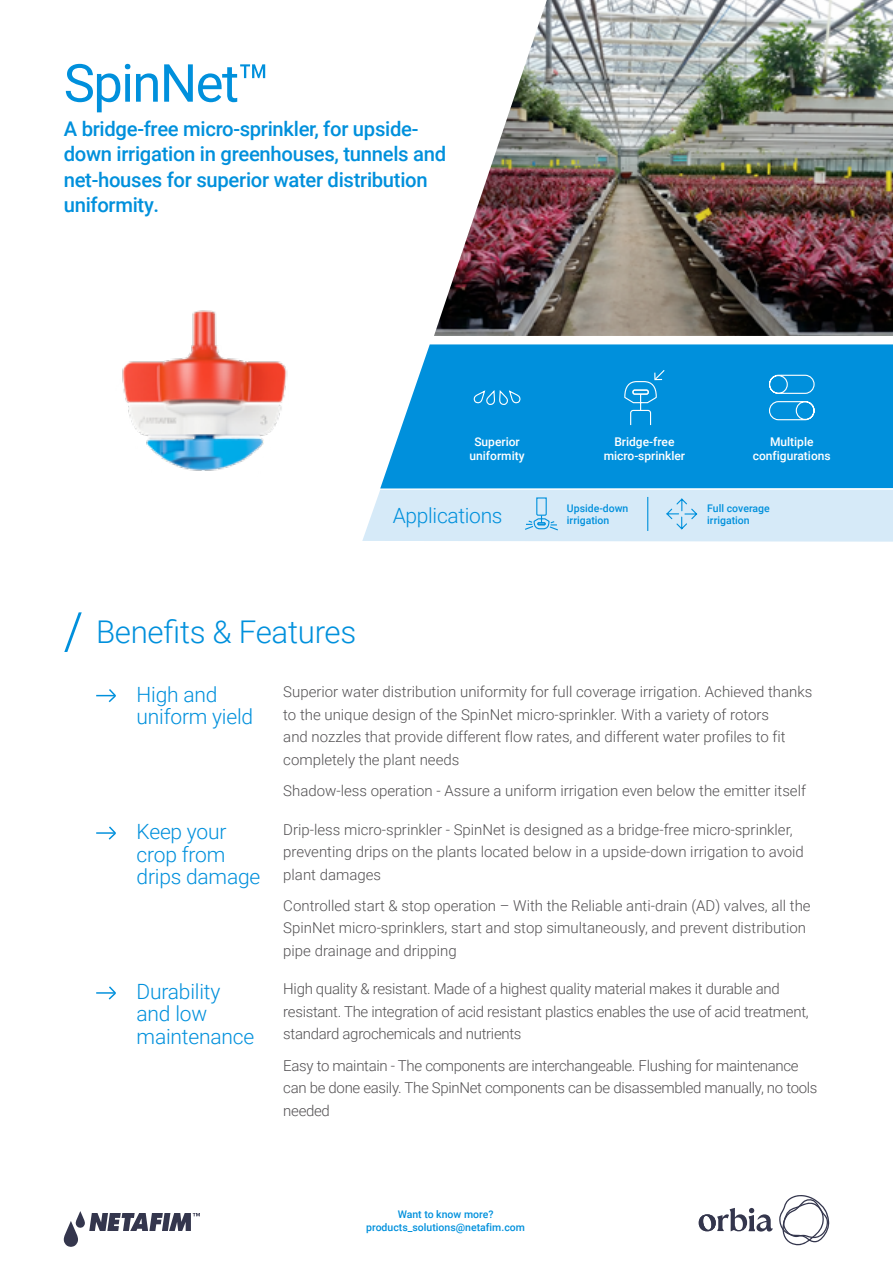
<style>
.page{position:relative;width:893px;height:1263px;background:#fff}
.page>*{position:absolute;margin:0;border:0;box-sizing:border-box;transform-origin:0 0}
.Product_name{font:52.5px "Roboto";letter-spacing:-.03em;color:#0090dc}
.headline_main_featur{font:300 31.35px "Roboto";letter-spacing:-.01em;color:#0090dc}
.sub-headline_main_fe{font:300 21px/22.5px "Roboto";letter-spacing:-.01em;color:#0090dc}
.product_description{font:500 20.25px/25.5px "Roboto";letter-spacing:-.015em;color:#0090dc}
.regular{font:300 15px/22.5px "Roboto";color:#535153}
.regular-2{font:300 15px/22.5px "Roboto";letter-spacing:-.02em;color:#535153}
.features_bullets{font:500 12px/13.5px "Roboto";color:#fff;text-align:center}
.applications_subject{font:500 10.5px/12px "Roboto";color:#0090dc}
.t1{font:300 10.5px "Roboto";color:#0090dc}
.s1{font-weight:500}
.s2{color:#62686d}
</style>
<div class="page">
<img style="left:434px;top:0;width:459px;height:336px">
<div style="left:380px;top:344px;width:513px;height:144px;background:#0090dc"></div>
<svg style="left:473px;top:361px;width:48px;height:45px;background:#1197de"></svg>
<svg style="left:624px;top:369px;width:42px;height:57px;background:#1a9bdf"></svg>
<svg style="left:768px;top:374px;width:47px;height:47px;background:#26a0e1"></svg>
<svg style="left:64px;top:612px;width:18px;height:40px"></svg>
<svg style="left:96px;top:689px;width:20px;height:14px"></svg>
<svg style="left:96px;top:826px;width:20px;height:14px"></svg>
<svg style="left:96px;top:986px;width:20px;height:14px"></svg>
<img style="left:122px;top:310px;width:166px;height:161px">
<div style="left:362px;top:490px;width:531px;height:52px;background:#d6eaf8"></div>
<svg style="left:63px;top:1211px;width:137px;height:36px"></svg>
<svg style="left:699px;top:1208px;width:74px;height:23px"></svg>
<svg style="left:779px;top:1195px;width:51px;height:51px"></svg>
<p class="Product_name" style="left:64px;top:46px;width:208px">SpinNet™</p>
<p class="product_description" style="left:64px;top:115px;width:384px">A bridge-free micro-sprinkler, for upside&shy;down irrigation in greenhouses, tunnels and net-houses for superior water distribution uniformity.</p>
<p class="features_bullets" style="left:470px;top:435px;width:57px">Superior uniformity</p>
<p class="features_bullets" style="left:604px;top:435px;width:83px">Bridge-free micro-sprinkler</p>
<p class="features_bullets" style="left:753px;top:435px;width:79px">Multiple configurations</p>
<p class="headline_main_featur" style="left:96px;top:610px;width:262px">Benefits &amp; Features</p>
<p class="sub-headline_main_fe" style="left:393px;top:503px;width:111px">Applications</p>
<p class="applications_subject" style="left:567px;top:502px;width:63px">Upside-down irrigation</p>
<p class="applications_subject" style="left:707px;top:502px;width:64px">Full coverage irrigation</p>
<p class="sub-headline_main_fe" style="left:137px;top:682px;width:118px">High and uniform yield</p>
<p class="regular" style="left:283px;top:680px;width:531px">Superior water distribution uniformity for full coverage irrigation. Achieved thanks to the unique design of the SpinNet micro-sprinkler. With a variety of rotors<br>and nozzles that provide different flow rates, and different water profiles to fit completely the plant needs</p>
<p class="regular" style="left:283px;top:778px;width:524px">Shadow-less operation - Assure a uniform irrigation even below the emitter itself</p>
<p class="sub-headline_main_fe" style="left:137px;top:819px;width:125px">Keep your crop from drips damage</p>
<p class="regular" style="left:283px;top:817px;width:522px">Drip-less micro-sprinkler - SpinNet is designed as a bridge-free micro-sprinkler, preventing drips on the plants located below in a upside-down irrigation to avoid plant damages</p>
<p class="regular" style="left:283px;top:893px;width:529px">Controlled start &amp; stop operation – With the Reliable anti-drain (AD) valves, all the<br>SpinNet micro-sprinklers, start and stop simultaneously, and prevent distribution pipe drainage and dripping</p>
<p class="sub-headline_main_fe" style="left:137px;top:979px;width:119px">Durability and low maintenance</p>
<p class="regular-2" style="left:283px;top:977px;width:527px">High quality &amp; resistant. Made of a highest quality material makes it durable and resistant. The integration of acid resistant plastics enables the use of acid treatment, standard agrochemicals and nutrients</p>
<p class="regular-2" style="left:283px;top:1053px;width:536px">Easy to maintain - The components are interchangeable. Flushing for maintenance can be done easily. The SpinNet components can be disassembled manually, no tools needed</p>
<p class="applications_subject" style="left:366px;top:1207px;width:160px;line-height:13.5px;text-align:center">Want to know more? products_solutions@netafim.com</p>
<p class="t1" style="left:320px;top:1225px;width:255px">MICRO-SPRINKLERS &amp; MICRO-EMITTERS <span class="s1">//</span> <span class="s2">SPINNET™</span></p>
</div>
